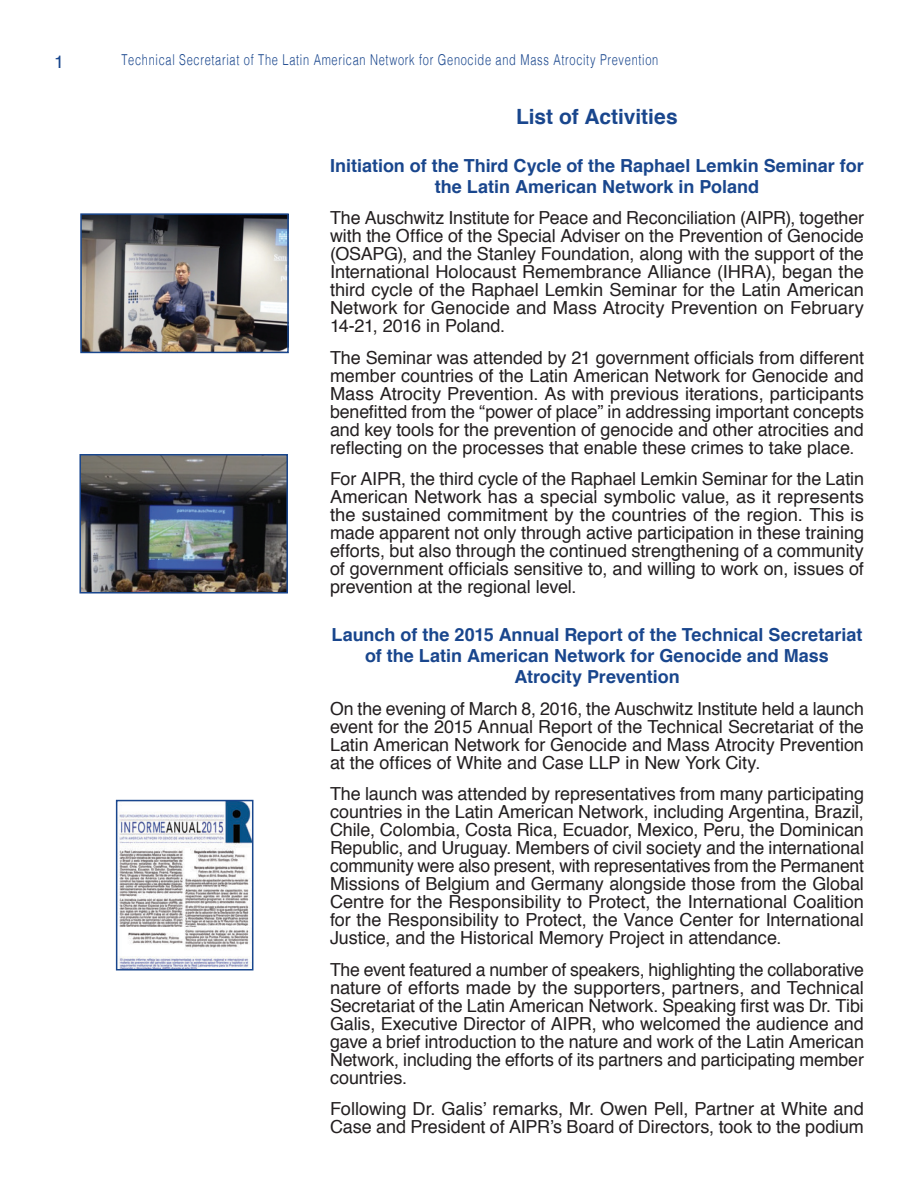
<style>
.page{position:relative;width:918px;height:1188px;background:#fff}
.page>*{position:absolute;margin:0;border:0;box-sizing:border-box;transform-origin:0 0}
.t1{font:700 21px "Helvetica";letter-spacing:-.005em;color:#19468d}
.t2{font:18px/18px "Helvetica";letter-spacing:-.005em;color:#231f20;text-align:justify}
.t3{font:700 18px/21px "Helvetica";color:#19468d;text-align:center}
.t4{font:18px "Helvetica";color:#19468d}
.t5{font:300 15px "Helvetica";letter-spacing:.06em;color:#19468d;scale:.74 1}
</style>
<div class="page">
<img style="left:83px;top:216px;width:203px;height:134px">
<div style="left:80px;top:213px;width:209px;height:140px;border:2px solid #19468d"></div>
<img style="left:82px;top:457px;width:203px;height:134px">
<div style="left:79px;top:454px;width:209px;height:140px;border:2px solid #19468d"></div>
<img style="left:119px;top:803px;width:131px;height:164px">
<div style="left:116px;top:800px;width:137px;height:170px;border:2px solid #19468d"></div>
<p class="t4" style="left:54px;top:47px;width:12px">1</p>
<p class="t5" style="left:122px;top:47px;width:727px">Technical Secretariat of The Latin American Network for Genocide and Mass Atrocity Prevention</p>
<p class="t1" style="left:516px;top:99px;width:163px">List of Activities</p>
<p class="t3" style="left:330px;top:155px;width:535px">Initiation of the Third Cycle of the Raphael Lemkin Seminar for the Latin American Network in Poland</p>
<p class="t2" style="left:330px;top:209px;width:536px">The Auschwitz Institute for Peace and Reconciliation (AIPR), together with the Office of the Special Adviser on the Prevention of Genocide (OSAPG), and the Stanley Foundation, along with the support of the International Holocaust Remembrance Alliance (IHRA), began the third cycle of the Raphael Lemkin Seminar for the Latin American Network for Genocide and Mass Atrocity Prevention on February 14-21, 2016 in Poland.</p>
<p class="t2" style="left:330px;top:349px;width:536px">The Seminar was attended by 21 government officials from different member countries of the Latin American Network for Genocide and Mass Atrocity Prevention. As with previous iterations, participants benefitted from the “power of place” in addressing important concepts and key tools for the prevention of genocide and other atrocities and reflecting on the processes that enable these crimes to take place.</p>
<p class="t2" style="left:330px;top:470px;width:536px">For AIPR, the third cycle of the Raphael Lemkin Seminar for the Latin American Network has a special symbolic value, as it represents the sustained commitment by the countries of the region. This is made apparent not only through active participation in these training efforts, but also through the continued strengthening of a community of government officials sensitive to, and willing to work on, issues of prevention at the regional level.</p>
<p class="t3" style="left:332px;top:625px;width:532px">Launch of the 2015 Annual Report of the Technical Secretariat of the Latin American Network for Genocide and Mass<br>Atrocity Prevention</p>
<p class="t2" style="left:330px;top:700px;width:535px">On the evening of March 8, 2016, the Auschwitz Institute held a launch event for the 2015 Annual Report of the Technical Secretariat of the Latin American Network for Genocide and Mass Atrocity Prevention at the offices of White and Case LLP in New York City.</p>
<p class="t2" style="left:330px;top:785px;width:536px">The launch was attended by representatives from many participating countries in the Latin American Network, including Argentina, Brazil, Chile, Colombia, Costa Rica, Ecuador, Mexico, Peru, the Dominican Republic, and Uruguay. Members of civil society and the international community were also present, with representatives from the Permanent Missions of Belgium and Germany alongside those from the Global Centre for the Responsibility to Protect, the International Coalition for the Responsibility to Protect, the Vance Center for International Justice, and the Historical Memory Project in attendance.</p>
<p class="t2" style="left:330px;top:961px;width:536px">The event featured a number of speakers, highlighting the collaborative nature of efforts made by the supporters, partners, and Technical Secretariat of the Latin American Network. Speaking first was Dr. Tibi Galis, Executive Director of AIPR, who welcomed the audience and gave a brief introduction to the nature and work of the Latin American Network, including the efforts of its partners and participating member countries.</p>
<p class="t2" style="left:330px;top:1100px;width:536px">Following Dr. Galis’ remarks, Mr. Owen Pell, Partner at White and<br>Case and President of AIPR’s Board of Directors, took to the podium</p>
</div>
